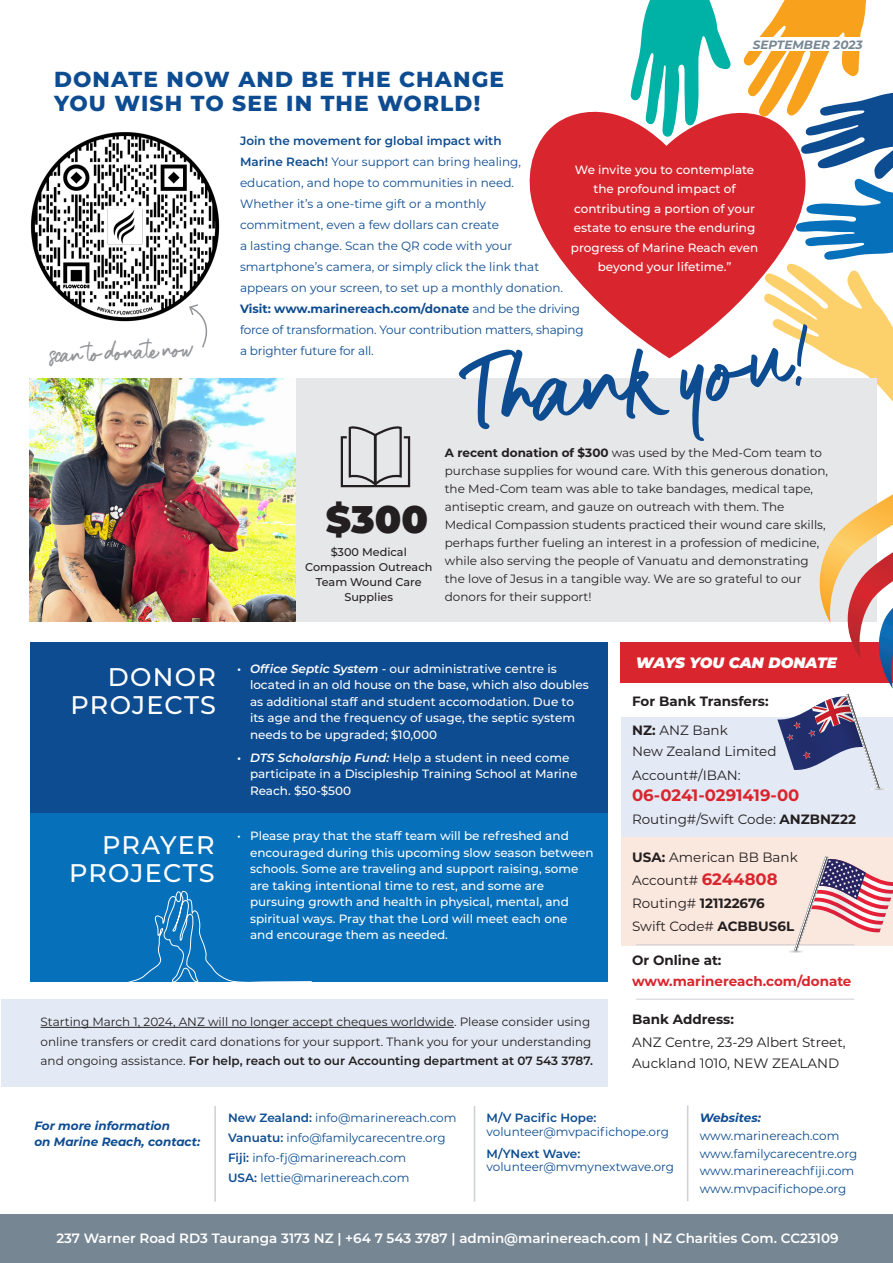
<style>
.page{position:relative;width:893px;height:1263px;background:#fff}
.page>*{position:absolute;margin:0;border:0;box-sizing:border-box;transform-origin:0 0}
.t1{font:77.85px "Philadelphia";color:#0d4c91}
.t2{font:900 38.55px "Montserrat";color:#231f20}
.t3{font:500 25.5px/28.5px "Montserrat";letter-spacing:.045em;color:#fff;text-align:right}
.t4{font:800 21.75px/24px "Montserrat";letter-spacing:.05em;color:#0d4c91}
.t5{font:18px "Philadelphia";color:#939598}
.t6{font:700 16.5px "Montserrat";letter-spacing:-.005em;color:#d9262e}
.t7{font:italic 900 15px "Montserrat";letter-spacing:-.005em;color:#fff}
.t8{font:13.5px/21px "Montserrat";color:#231f20}
.t9{font:600 13.5px "Montserrat";color:#fff}
.t10{font:700 13.5px "Montserrat";color:#231f20}
.t11{font:700 13.5px/21px "Montserrat";color:#d9262e}
.t12{font:500 12px/16.5px "Montserrat";color:#fff}
.t13{font:12px/21px "Montserrat";color:#0d4c91}
.t14{font:12px/18px "Montserrat";color:#231f20}
.t15{font:italic 700 12px/16.5px "Montserrat";color:#0d4c91}
.t16{font:italic 700 12px "Montserrat";color:#768693}
.t17{font:500 11.25px/15px "Montserrat";color:#231f20;text-align:center}
.s1{font-weight:600}
.s2{font-weight:700}
.s3{font-weight:600;font-style:italic}
.s4{font-weight:700;font-size:16.5px;color:#d9262e}
.s5{font-weight:400}
.s6{color:#231f20}
</style>
<div class="page">
<svg style="left:529px;top:111px;width:212px;height:247px;fill:#d9262e"></svg>
<svg style="left:619px;top:0;width:112px;height:137px"></svg>
<svg style="left:741px;top:0;width:152px;height:402px"></svg>
<div style="left:30px;top:378px;width:847px;height:243px;background:#e6e7e9"></div>
<img style="left:30px;top:378px;width:265px;height:243px">
<div style="left:1px;top:999px;width:607px;height:87px;background:#e4eaf5"></div>
<div style="left:30px;top:811px;width:578px;height:171px;background:#0770ba"></div>
<div style="left:30px;top:643px;width:578px;height:170px;background:#0d4c91"></div>
<hr style="left:214px;top:1106px;width:2px;height:96px;background:#cdd0d6">
<hr style="left:474px;top:1106px;width:1px;height:96px;background:#cdd0d6">
<hr style="left:687px;top:1105px;width:1px;height:96px;background:#cdd0d6">
<svg style="left:340px;top:426px;width:71px;height:62px"></svg>
<svg style="left:128px;top:890px;width:184px;height:92px"></svg>
<div style="left:621px;top:717px;width:272px;height:122px;background:#e4eaf5"></div>
<div style="left:621px;top:837px;width:272px;height:108px;background:#fae7de"></div>
<hr style="left:636px;top:999px;width:218px;height:1px;background:#cdd0d6">
<hr style="left:636px;top:944px;width:218px;height:1px;background:#cdd0d6">
<div style="left:621px;top:642px;width:272px;height:40px;background:#d9262e"></div>
<svg style="left:787px;top:856px;width:106px;height:96px"></svg>
<img style="left:27px;top:129px;width:195px;height:195px;border-radius:98px">
<hr style="left:40px;top:1027px;width:414px;height:1px;background:#231f20">
<svg style="left:189px;top:304px;width:19px;height:44px"></svg>
<div style="left:0;top:1215px;width:893px;height:48px;background:#768693"></div>
<div style="left:742px;top:37px;width:121px;height:14px;background:#fff"></div>
<svg style="left:777px;top:494px;width:116px;height:296px"></svg>
<p class="t4" style="left:54px;top:66px;width:452px">DONATE NOW AND BE THE CHANGE<br>YOU WISH TO SEE IN THE WORLD!</p>
<p class="t16" style="left:753px;top:36px;width:111px">SEPTEMBER 2023</p>
<p class="t5" style="left:50px;top:345px;width:145px;rotate:-3deg">scan to donate now</p>
<p class="t13" style="left:240px;top:130px;width:345px"><span class="s1">Join the movement for global impact with<br>Marine Reach!</span> Your support can bring healing, education, and hope to communities in need.<br>Whether it’s a one-time gift or a monthly<br>commitment, even a few dollars can create<br>a lasting change. Scan the QR code with your smartphone’s camera, or simply click the link that appears on your screen, to set up a monthly donation.<br><span class="s2">Visit: www.marinereach.com/donate</span> and be the driving force of transformation. Your contribution matters, shaping a brighter future for all.</p>
<p class="t12" style="left:571px;top:159px;width:189px;line-height:19.5px;text-align:center">We invite you to contemplate the profound impact of contributing a portion of your estate to ensure the enduring progress of Marine Reach even beyond your lifetime.”</p>
<p class="t1" style="left:472px;top:349px;width:342px;rotate:-6deg">Thank you!</p>
<p class="t2" style="left:326px;top:490px;width:104px">$300</p>
<p class="t17" style="left:305px;top:544px;width:129px">$300 Medical<br>Compassion Outreach<br>Team Wound Care<br>Supplies</p>
<p class="t14" style="left:445px;top:443px;width:385px"><span class="s2">A recent donation of $300</span> was used by the Med-Com team to purchase supplies for wound care. With this generous donation, the Med-Com team was able to take bandages, medical tape, antiseptic cream, and gauze on outreach with them. The Medical Compassion students practiced their wound care skills, perhaps further fueling an interest in a profession of medicine, while also serving the people of Vanuatu and demonstrating the love of Jesus in a tangible way. We are so grateful to our donors for their support!</p>
<p class="t3" style="left:70px;top:661px;width:147px">DONOR<br>PROJECTS</p>
<p class="t3" style="left:69px;top:829px;width:147px">PRAYER<br>PROJECTS</p>
<p class="t12" style="left:250px;top:660px;width:340px;text-indent:-13px"><span class="s3">• Office Septic System</span> - our administrative centre is located in an old house on the base, which also doubles as additional staff and student accomodation. Due to its age and the frequency of usage, the septic system needs to be upgraded; $10,000</p>
<p class="t12" style="left:250px;top:748px;width:329px;text-indent:-13px"><span class="s3">• DTS Scholarship Fund:</span> Help a student in need come participate in a Discipleship Training School at Marine<br>Reach. $50-$500</p>
<p class="t12" style="left:250px;top:827px;width:345px;text-indent:-13px">• Please pray that the staff team will be refreshed and encouraged during this upcoming slow season between schools. Some are traveling and support raising, some are taking intentional time to rest, and some are pursuing growth and health in physical, mental, and spiritual ways. Pray that the Lord will meet each one and encourage them as needed.</p>
<p class="t14" style="left:40px;top:1012px;width:554px;line-height:19.5px">Starting March 1, 2024, ANZ will no longer accept cheques worldwide. Please consider using online transfers or credit card donations for your support. Thank you for your understanding and ongoing assistance. <span class="s1">For help, reach out to our Accounting department at 07 543 3787.</span></p>
<p class="t7" style="left:636px;top:651px;width:203px">WAYS YOU CAN DONATE</p>
<p class="t10" style="left:632px;top:691px;width:138px">For Bank Transfers:</p>
<p class="t8" style="left:632px;top:720px;width:146px"><span class="s2">NZ:</span> ANZ Bank<br>New Zealand Limited</p>
<p class="t8" style="left:632px;top:764px;width:110px">Account#/IBAN:</p>
<p class="t6" style="left:632px;top:783px;width:169px">06-0241-0291419-00</p>
<p class="t8" style="left:632px;top:808px;width:225px">Routing#/Swift Code: <span class="s2">ANZBNZ22</span></p>
<p class="t8" style="left:632px;top:846px;width:167px"><span class="s2">USA:</span> American BB Bank</p>
<p class="t8" style="left:632px;top:869px;width:147px">Account# <span class="s4">6244808</span></p>
<p class="t10" style="left:632px;top:893px;width:134px"><span class="s5">Routing#</span> 121122676</p>
<p class="t8" style="left:632px;top:915px;width:164px">Swift Code# <span class="s2">ACBBUS6L</span></p>
<p class="t11" style="left:632px;top:949px;width:221px"><span class="s6">Or Online at: </span>www.marinereach.com/donate</p>
<p class="t10" style="left:632px;top:1009px;width:103px">Bank Address:</p>
<p class="t8" style="left:632px;top:1031px;width:215px">ANZ Centre, 23-29 Albert Street,<br>Auckland 1010, NEW ZEALAND</p>
<p class="t15" style="left:34px;top:1117px;width:167px">For more information<br>on Marine Reach, contact:</p>
<p class="t13" style="left:486px;top:1111px;width:184px;line-height:13.5px"><span class="s1">M/V Pacific Hope: </span>volunteer@mvpacifichope.org</p>
<p class="t13" style="left:486px;top:1146px;width:189px;line-height:13.5px"><span class="s1">M/YNext Wave: </span>volunteer@mvmynextwave.org</p>
<p class="t13" style="left:228px;top:1107px;width:230px"><span class="s1">New Zealand:</span> info@marinereach.com</p>
<p class="t13" style="left:228px;top:1127px;width:219px"><span class="s1">Vanuatu:</span> info@familycarecentre.org</p>
<p class="t13" style="left:228px;top:1147px;width:180px"><span class="s1">Fiji:</span> info-fj@marinereach.com</p>
<p class="t13" style="left:228px;top:1166px;width:183px"><span class="s1">USA:</span> lettie@marinereach.com</p>
<p class="t15" style="left:700px;top:1109px;width:63px">Websites:</p>
<p class="t13" style="left:700px;top:1125px;width:141px">www.marinereach.com</p>
<p class="t13" style="left:700px;top:1142px;width:159px">www.familycarecentre.org</p>
<p class="t13" style="left:700px;top:1160px;width:156px">www.marinereachfiji.com</p>
<p class="t13" style="left:700px;top:1178px;width:148px">www.mvpacifichope.org</p>
<p class="t9" style="left:56px;top:1228px;width:784px">237 Warner Road RD3 Tauranga 3173 NZ | +64 7 543 3787 | admin@marinereach.com | NZ Charities Com. CC23109</p>
</div>
